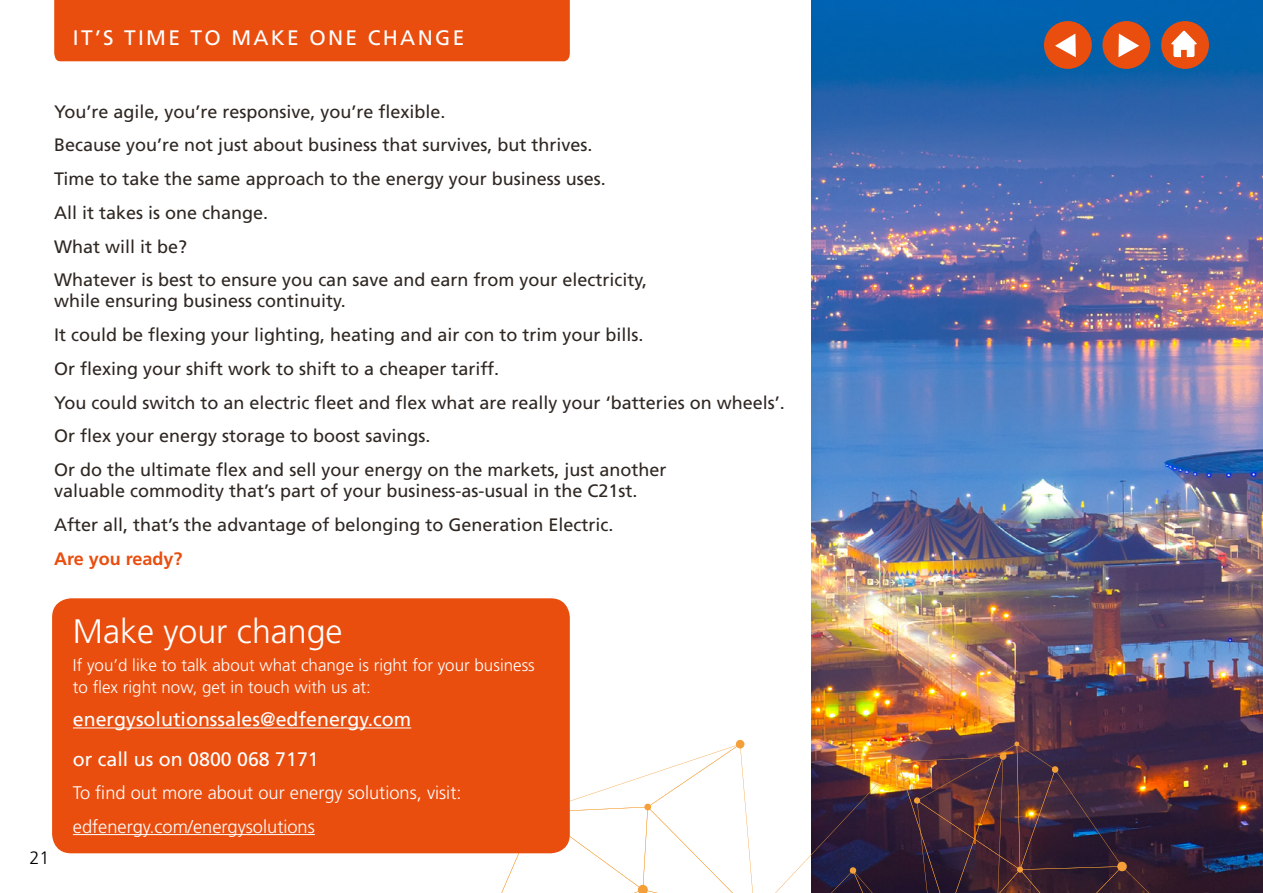
<style>
.page{position:relative;width:1263px;height:893px;background:#fff}
.page>*{position:absolute;margin:0;border:0;box-sizing:border-box;transform-origin:0 0}
.t1{font:300 33.9px "Frutiger LT Std";color:#fff}
.t2{font:21px "Frutiger LT Std";letter-spacing:.11em;color:#fff}
.t3{font:19.65px/40.2px "Frutiger LT Std";color:#fff}
.t4{font:300 18.3px/33.3px "Frutiger LT Std";color:#fff}
.t5{font:18px/33.8px "Frutiger LT Std";color:#2f2722}
.t6{font:700 18px "Frutiger LT Std";color:#e94e0f}
.t7{font:300 18px "Frutiger LT Std";color:#000}
.t8{font:300 16.95px/21.9px "Frutiger LT Std";color:#fff}
</style>
<div class="page">
<img style="left:812px;top:0;width:451px;height:893px">
<div style="left:54px;top:0;width:516px;height:61px;background:#e94e0f"></div>
<svg style="left:461px;top:739px;width:292px;height:154px"></svg>
<img style="left:775px;top:741px;width:374px;height:152px">
<div style="left:52px;top:598px;width:518px;height:255px;background:#e94e0f;border-radius:19px"></div>
<hr style="left:73px;top:727px;width:338px;height:1px;background:#fff">
<hr style="left:73px;top:834px;width:242px;height:1px;background:#fff">
<div style="left:1161px;top:21px;width:48px;height:48px;background:#e94e0f;border-radius:50%"></div>
<svg style="left:1171px;top:31px;width:26px;height:26px"></svg>
<div style="left:1102px;top:21px;width:48px;height:48px;background:#e94e0f;border-radius:50%"></div>
<svg style="left:1118px;top:34px;width:21px;height:23px"></svg>
<div style="left:1044px;top:21px;width:48px;height:48px;background:#e94e0f;border-radius:50%"></div>
<svg style="left:1055px;top:34px;width:21px;height:23px"></svg>
<p class="t2" style="left:73px;top:25px;width:393px">IT’S TIME TO MAKE ONE CHANGE</p>
<p class="t5" style="left:54px;top:95px;width:594px">You’re agile, you’re responsive, you’re flexible.<br>Because you’re not just about business that survives, but thrives.<br>Time to take the same approach to the energy your business uses.<br>All it takes is one change.<br>What will it be?<br>Whatever is best to ensure you can save and earn from your electricity,</p>
<p class="t5" style="left:54px;top:284px;width:732px">while ensuring business continuity.<br>It could be flexing your lighting, heating and air con to trim your bills.<br>Or flexing your shift work to shift to a cheaper tariff.<br>You could switch to an electric fleet and flex what are really your ‘batteries on wheels’.<br>Or flex your energy storage to boost savings.<br>Or do the ultimate flex and sell your energy on the markets, just another</p>
<p class="t5" style="left:54px;top:474px;width:585px">valuable commodity that’s part of your business-as-usual in the C21st.<br>After all, that’s the advantage of belonging to Generation Electric.</p>
<p class="t6" style="left:54px;top:548px;width:130px">Are you ready?</p>
<p class="t7" style="left:30px;top:847px;width:22px">21</p>
<h1 class="t1" style="left:73px;top:612px;width:271px">Make your change</h1>
<p class="t8" style="left:73px;top:655px;width:463px">If you’d like to talk about what change is right for your business to flex right now, get in touch with us at:</p>
<p class="t3" style="left:73px;top:699px;width:340px">energysolutionssales@edfenergy.com or call us on 0800 068 7171</p>
<p class="t4" style="left:73px;top:777px;width:390px">To find out more about our energy solutions, visit: edfenergy.com/energysolutions</p>
</div>
